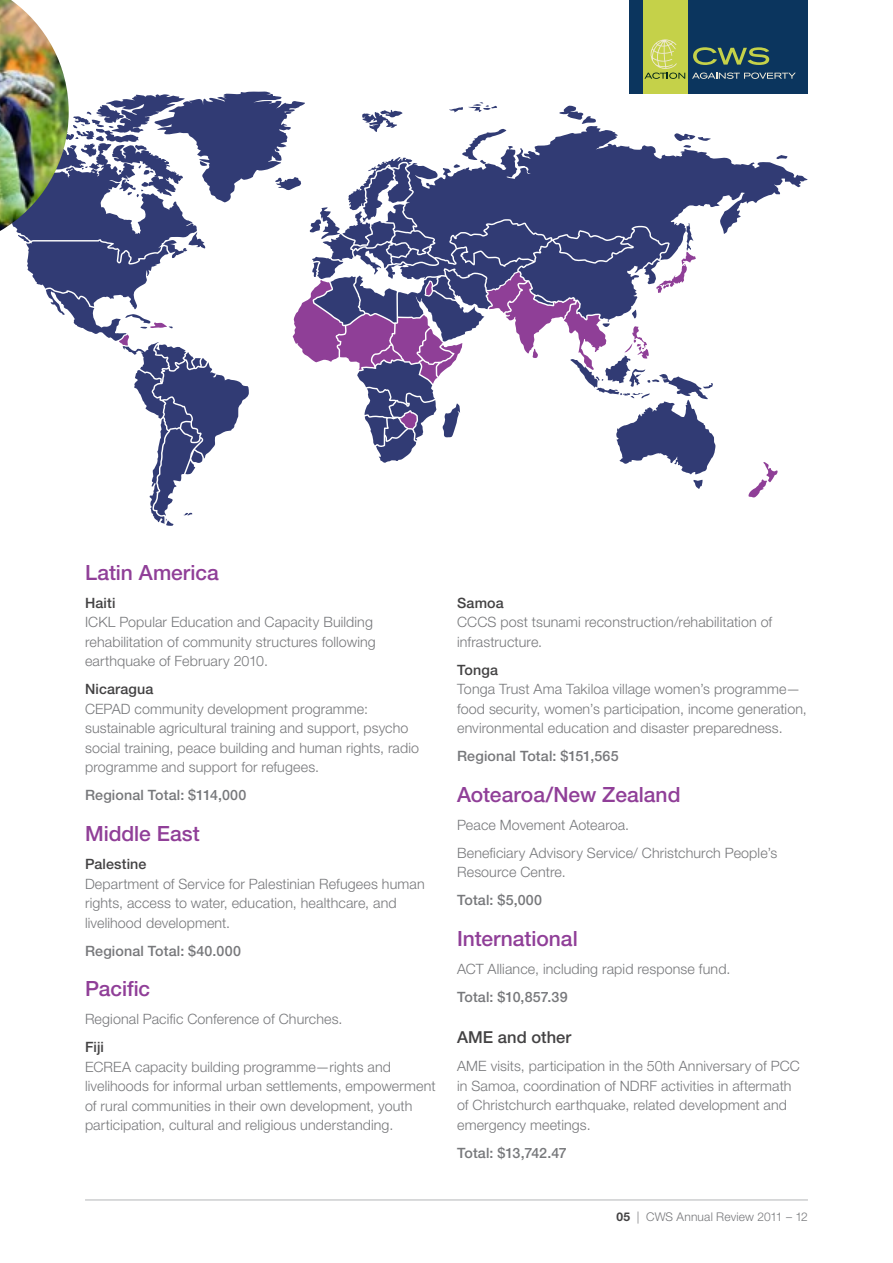
<style>
.page{position:relative;width:893px;height:1263px;background:#fff}
.page>*{position:absolute;margin:0;border:0;box-sizing:border-box;transform-origin:0 0}
.t1{font:500 21px "Helvetica Neue LT Pro";color:#903f98}
.t2{font:500 16.5px "Helvetica Neue LT Pro";letter-spacing:.005em;color:#434243}
.t3{font:300 14.25px/19.5px "Helvetica Neue LT Pro";letter-spacing:.01em;color:#77787b}
.t4{font:500 14.25px "Helvetica Neue LT Pro";letter-spacing:.01em;color:#77787b}
.t5{font:500 14.25px "Helvetica Neue LT Pro";letter-spacing:.01em;color:#434243}
.t6{font:500 14.25px "Helvetica Neue LT Pro";letter-spacing:-.03em;color:#77787b}
.t7{font:300 12px "Helvetica Neue LT Pro";letter-spacing:.01em;color:#77787b}
.s1{font-weight:700;color:#434243}
</style>
<div class="page">
<hr style="left:85px;top:1199px;width:723px;height:1px;background:#bcbec0">
<svg style="left:716px;top:157px;width:92px;height:77px"></svg>
<svg style="left:775px;top:155px;width:13px;height:5px"></svg>
<svg style="left:748px;top:462px;width:30px;height:36px"></svg>
<svg style="left:16px;top:91px;width:700px;height:435px"></svg>
<div style="left:688px;top:0;width:120px;height:94px;background:#0b355e"></div>
<div style="left:630px;top:0;width:13px;height:94px;background:#0b355e"></div>
<div style="left:643px;top:0;width:45px;height:94px;background:#c5d149"></div>
<svg style="left:693px;top:47px;width:76px;height:18px"></svg>
<svg style="left:692px;top:73px;width:104px;height:6px"></svg>
<svg style="left:644px;top:39px;width:41px;height:40px"></svg>
<img style="left:0;top:0;width:69px;height:231px">
<h1 class="t1" style="left:85px;top:560px;width:135px">Latin America</h1>
<p class="t5" style="left:85px;top:594px;width:32px">Haiti</p>
<p class="t3" style="left:85px;top:612px;width:292px">ICKL Popular Education and Capacity Building rehabilitation of community structures following earthquake of February 2010.</p>
<p class="t5" style="left:85px;top:681px;width:70px">Nicaragua</p>
<p class="t3" style="left:85px;top:699px;width:335px">CEPAD community development programme: sustainable agricultural training and support, psycho social training, peace building and human rights, radio programme and support for refugees.</p>
<p class="t4" style="left:85px;top:786px;width:163px">Regional Total: $114,000</p>
<h1 class="t1" style="left:85px;top:821px;width:116px">Middle East</h1>
<p class="t5" style="left:85px;top:855px;width:63px">Palestine</p>
<p class="t3" style="left:85px;top:873px;width:341px">Department of Service for Palestinian Refugees human rights, access to water, education, healthcare, and livelihood development.</p>
<p class="t4" style="left:85px;top:942px;width:157px">Regional Total: $40.000</p>
<h1 class="t1" style="left:85px;top:976px;width:67px">Pacific</h1>
<p class="t3" style="left:85px;top:1009px;width:259px">Regional Pacific Conference of Churches.</p>
<p class="t5" style="left:85px;top:1039px;width:20px">Fiji</p>
<p class="t3" style="left:85px;top:1057px;width:352px">ECREA capacity building programme—rights and livelihoods for informal urban settlements, empowerment of rural communities in their own development, youth participation, cultural and religious understanding.</p>
<p class="t5" style="left:457px;top:594px;width:48px">Samoa</p>
<p class="t3" style="left:457px;top:612px;width:317px">CCCS post tsunami reconstruction/rehabilitation of infrastructure.</p>
<p class="t5" style="left:457px;top:661px;width:42px">Tonga</p>
<p class="t3" style="left:457px;top:679px;width:351px">Tonga Trust Ama Takiloa village women’s programme— food security, women’s participation, income generation, environmental education and disaster preparedness.</p>
<p class="t4" style="left:457px;top:747px;width:163px">Regional Total: $151,565</p>
<h1 class="t1" style="left:457px;top:782px;width:225px">Aotearoa/New Zealand</h1>
<p class="t3" style="left:457px;top:810px;width:322px;line-height:28px">Peace Movement Aotearoa.<br>Beneficiary Advisory Service/ Christchurch People’s</p>
<p class="t3" style="left:457px;top:862px;width:110px">Resource Centre.</p>
<p class="t4" style="left:457px;top:892px;width:87px">Total: $5,000</p>
<h1 class="t1" style="left:457px;top:926px;width:122px">International</h1>
<p class="t3" style="left:457px;top:959px;width:275px">ACT Alliance, including rapid response fund.</p>
<p class="t4" style="left:457px;top:988px;width:112px">Total: $10,857.39</p>
<p class="t2" style="left:457px;top:1027px;width:116px">AME and other</p>
<p class="t3" style="left:457px;top:1056px;width:344px">AME visits, participation in the 50th Anniversary of PCC in Samoa, coordination of NDRF activities in aftermath of Christchurch earthquake, related development and emergency meetings.</p>
<p class="t6" style="left:457px;top:1144px;width:111px">Total: $13,742.47</p>
<p class="t7" style="left:616px;top:1209px;width:193px"><span class="s1">05</span> | CWS Annual Review 2011 – 12</p>
</div>
